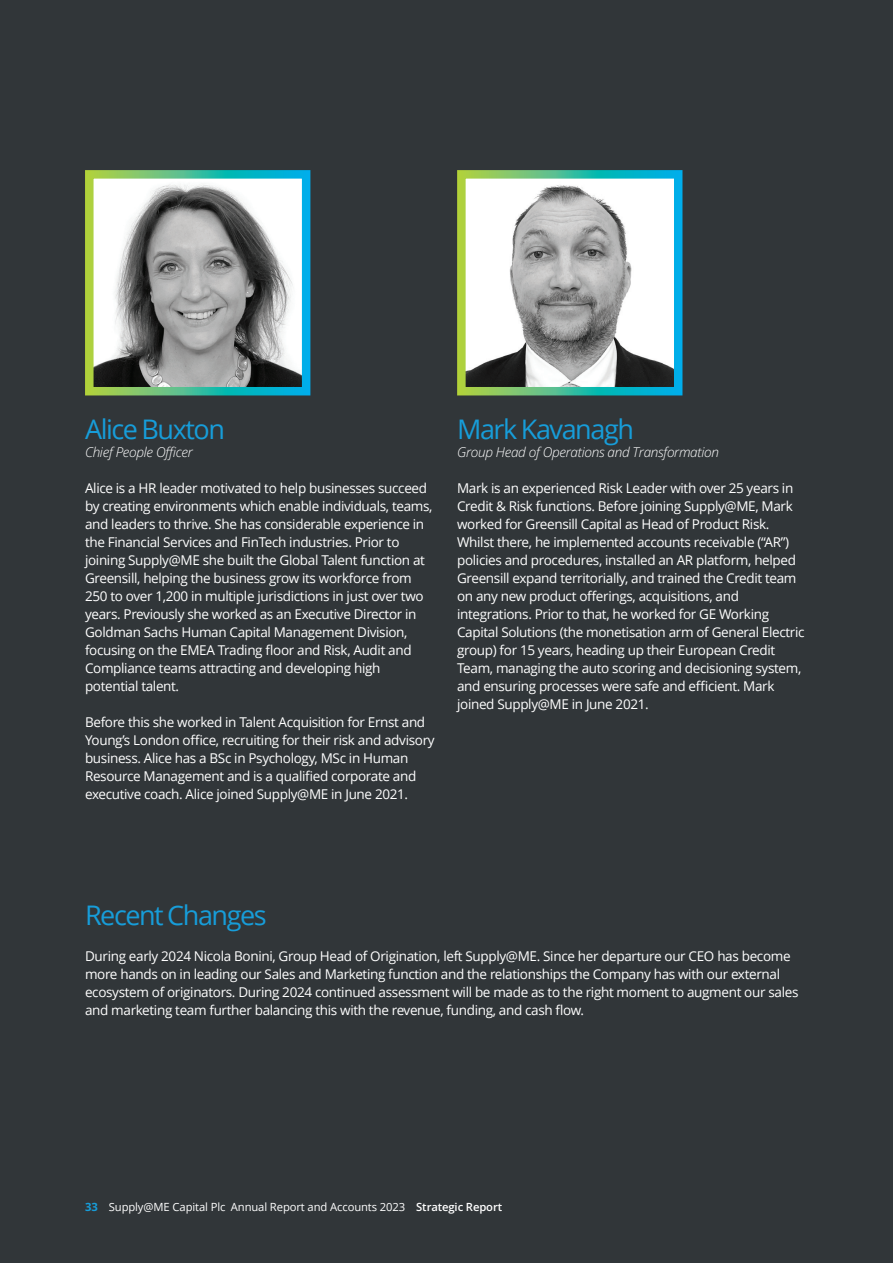
<style>
.page{position:relative;width:893px;height:1263px;background:#313639}
.page>*{position:absolute;margin:0;border:0;box-sizing:border-box;transform-origin:0 0}
.H3-Blue{font:27px "Open Sans";letter-spacing:-.055em;color:#179dd9}
.Body_NEGATIVE{font:13.5px/18px "Open Sans";letter-spacing:-.025em;color:#fff}
.Body_NEGATIVE-2{font:italic 300 13.5px "Open Sans";letter-spacing:-.025em;color:#fff}
.t1{font:11.25px "Open Sans";letter-spacing:-.01em;color:#fff}
.s1{font-weight:700;color:#179dd9}
.s2{font-weight:600}
</style>
<div class="page">
<svg style="left:85px;top:170px;width:226px;height:226px"></svg>
<svg style="left:457px;top:170px;width:226px;height:226px"></svg>
<p class="H3-Blue" style="left:85px;top:411px;width:141px">Alice Buxton</p>
<p class="Body_NEGATIVE-2" style="left:85px;top:443px;width:109px">Chief People Officer</p>
<p class="Body_NEGATIVE" style="left:85px;top:479px;width:349px">Alice is a HR leader motivated to help businesses succeed by creating environments which enable individuals, teams, and leaders to thrive. She has considerable experience in the Financial Services and FinTech industries. Prior to joining Supply@ME she built the Global Talent function at Greensill, helping the business grow its workforce from 250 to over 1,200 in multiple jurisdictions in just over two years. Previously she worked as an Executive Director in Goldman Sachs Human Capital Management Division, focusing on the EMEA Trading floor and Risk, Audit and Compliance teams attracting and developing high potential talent.</p>
<p class="Body_NEGATIVE" style="left:85px;top:713px;width:351px">Before this she worked in Talent Acquisition for Ernst and Young’s London office, recruiting for their risk and advisory business. Alice has a BSc in Psychology, MSc in Human Resource Management and is a qualified corporate and executive coach. Alice joined Supply@ME in June 2021.</p>
<p class="H3-Blue" style="left:457px;top:411px;width:178px">Mark Kavanagh</p>
<p class="Body_NEGATIVE-2" style="left:457px;top:443px;width:263px">Group Head of Operations and Transformation</p>
<p class="Body_NEGATIVE" style="left:457px;top:479px;width:349px">Mark is an experienced Risk Leader with over 25 years in Credit &amp; Risk functions. Before joining Supply@ME, Mark worked for Greensill Capital as Head of Product Risk.<br>Whilst there, he implemented accounts receivable (“AR”) policies and procedures, installed an AR platform, helped Greensill expand territorially, and trained the Credit team on any new product offerings, acquisitions, and integrations. Prior to that, he worked for GE Working Capital Solutions (the monetisation arm of General Electric group) for 15 years, heading up their European Credit Team, managing the auto scoring and decisioning system, and ensuring processes were safe and efficient. Mark joined Supply@ME in June 2021.</p>
<p class="H3-Blue" style="left:85px;top:897px;width:183px">Recent Changes</p>
<p class="Body_NEGATIVE" style="left:85px;top:947px;width:715px">During early 2024 Nicola Bonini, Group Head of Origination, left Supply@ME. Since her departure our CEO has become more hands on in leading our Sales and Marketing function and the relationships the Company has with our external ecosystem of originators. During 2024 continued assessment will be made as to the right moment to augment our sales and marketing team further balancing this with the revenue, funding, and cash flow.</p>
<p class="t1" style="left:85px;top:1199px;width:419px"><span class="s1">33</span> Supply@ME Capital Plc Annual Report and Accounts 2023 <span class="s2">Strategic Report</span></p>
</div>
